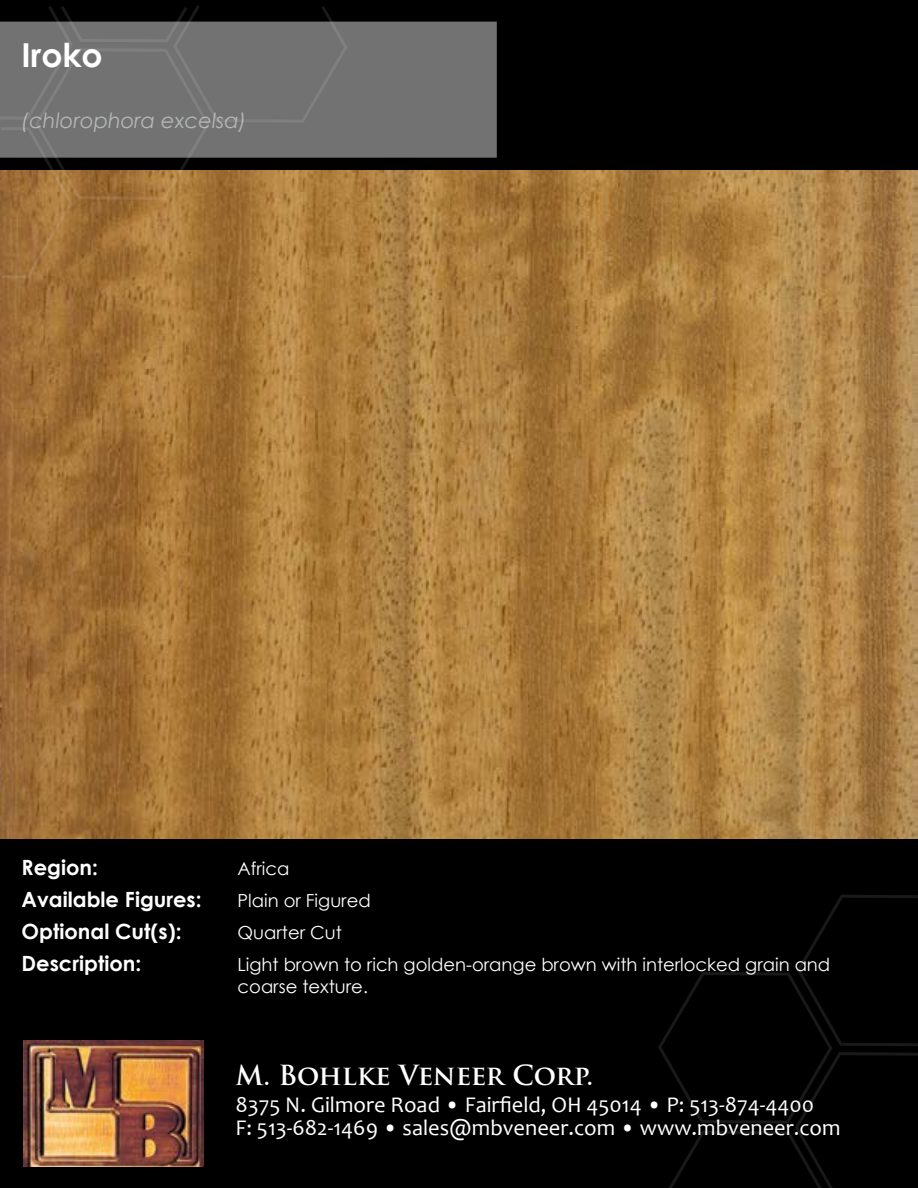
<style>
.page{position:relative;width:918px;height:1188px;background:#000}
.page>*{position:absolute;margin:0;border:0;box-sizing:border-box;transform-origin:0 0}
.t1{font:700 33px "Century Gothic";color:#fff}
.t2{font:700 27px "Trajan Pro";letter-spacing:-.02em;color:#fff}
.t3{font:22.5px/23.2px "Candara";color:#fff}
.t4{font:700 21px "Century Gothic";color:#fff}
.t5{font:italic 21px "Century Gothic";color:#b4b6b8}
.t6{font:18px/21.6px "Century Gothic";color:#fff}
</style>
<div class="page">
<img style="left:0;top:171px;width:918px;height:667px">
<div style="left:0;top:22px;width:497px;height:136px;background:#727272"></div>
<img style="left:23px;top:1041px;width:180px;height:125px">
<svg style="left:0;top:5px;width:348px;height:273px"></svg>
<svg style="left:658px;top:895px;width:260px;height:293px"></svg>
<h1 class="t1" style="left:22px;top:30px;width:83px">Iroko</h1>
<p class="t5" style="left:22px;top:105px;width:226px">(chlorophora excelsa)</p>
<p class="t4" style="left:22px;top:852px;width:78px">Region:</p>
<p class="t6" style="left:238px;top:858px;width:53px">Africa</p>
<p class="t4" style="left:22px;top:884px;width:182px">Available Figures:</p>
<p class="t6" style="left:238px;top:890px;width:135px">Plain or Figured</p>
<p class="t4" style="left:22px;top:916px;width:162px">Optional Cut(s):</p>
<p class="t6" style="left:238px;top:922px;width:106px">Quarter Cut</p>
<p class="t4" style="left:22px;top:948px;width:121px">Description:</p>
<p class="t6" style="left:238px;top:954px;width:594px">Light brown to rich golden-orange brown with interlocked grain and coarse texture.</p>
<h2 class="t2" style="left:235px;top:1059px;width:359px">M. Bohlke Veneer Corp.</h2>
<p class="t3" style="left:235px;top:1093px;width:607px">8375 N. Gilmore Road • Fairfield, OH 45014 • P: 513-874-4400<br>F: 513-682-1469 • sales@mbveneer.com • www.mbveneer.com</p>
</div>
